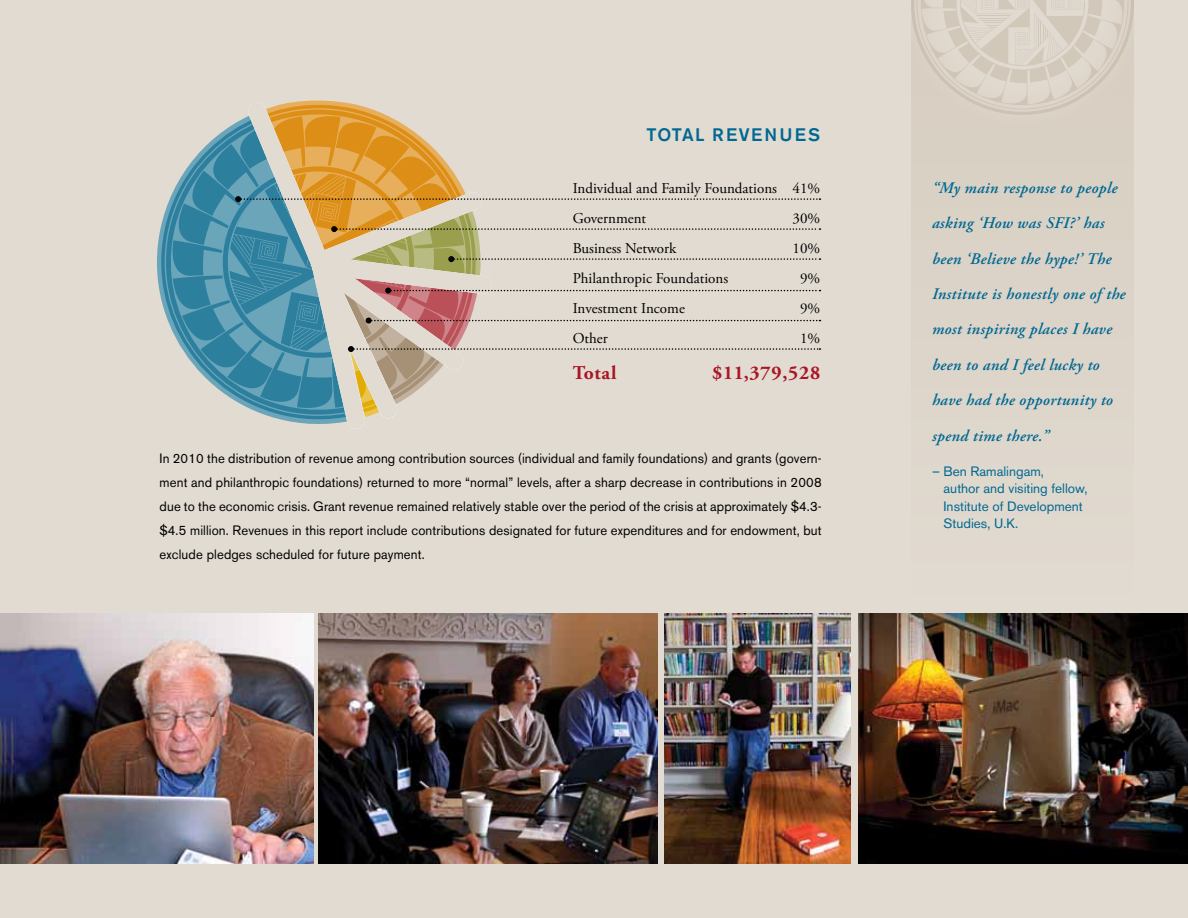
<style>
.page{position:relative;width:1188px;height:918px;background:#e2dbd1}
.page>*{position:absolute;margin:0;border:0;box-sizing:border-box;transform-origin:0 0}
.t1{font:700 19.5px "Adobe Garamond Pro";letter-spacing:.04em;color:#a91624}
.t2{font:500 18px "Akzidenz Grotesk BE";letter-spacing:.12em;color:#006892}
.t3{font:italic 600 16.2px/35.4px "Adobe Garamond Pro";letter-spacing:.02em;color:#006892}
.t4{font:15px/30px "Adobe Garamond Pro";color:#000}
.t5{font:13.5px/24px "Akzidenz Grotesk BE";letter-spacing:.01em;color:#000;text-align:justify}
.t6{font:13.5px/17.4px "Akzidenz Grotesk BE";color:#006892}
</style>
<div class="page">
<svg style="left:158px;top:133px;width:62px;height:258px"></svg>
<div style="left:911px;top:0;width:223px;height:608px;background:#ddd5ca"></div>
<svg style="left:911px;top:0;width:223px;height:115px"></svg>
<img style="left:0;top:614px;width:313px;height:250px">
<img style="left:664px;top:614px;width:186px;height:250px">
<img style="left:858px;top:614px;width:330px;height:250px">
<img style="left:319px;top:614px;width:339px;height:250px">
<svg style="left:220px;top:100px;width:600px;height:328px"></svg>
<h2 class="t2" style="left:647px;top:123px;width:173px">TOTAL REVENUES</h2>
<p class="t4" style="left:573px;top:174px;width:249px">Individual and Family Foundations 41%<br>Government</p>
<p class="t4" style="left:793px;top:204px;width:29px">30%</p>
<p class="t4" style="left:573px;top:234px;width:105px">Business Network</p>
<p class="t4" style="left:793px;top:234px;width:29px">10%</p>
<p class="t4" style="left:573px;top:264px;width:157px">Philanthropic Foundations</p>
<p class="t4" style="left:800px;top:264px;width:22px">9%</p>
<p class="t4" style="left:573px;top:294px;width:114px">Investment Income</p>
<p class="t4" style="left:800px;top:294px;width:22px">9%</p>
<p class="t4" style="left:573px;top:324px;width:37px">Other</p>
<p class="t4" style="left:800px;top:324px;width:22px">1%</p>
<h1 class="t1" style="left:573px;top:362px;width:45px">Total</h1>
<h1 class="t1" style="left:712px;top:362px;width:110px">$11,379,528</h1>
<p class="t5" style="left:160px;top:446px;width:664px">In 2010 the distribution of revenue among contribution sources (individual and family foundations) and grants (govern&shy;ment and philanthropic foundations) returned to more “normal” levels, after a sharp decrease in contributions in 2008 due to the economic crisis. Grant revenue remained relatively stable over the period of the crisis at approximately $4.3- $4.5 million. Revenues in this report include contributions designated for future expenditures and for endowment, but exclude pledges scheduled for future payment.</p>
<p class="t3" style="left:932px;top:171px;width:195px">“My main response to people asking ‘How was SFI?’ has been ‘Believe the hype!’ The<br>Institute is honestly one of the most inspiring places I have been to and I feel lucky to have had the opportunity to spend time there.”</p>
<p class="t6" style="left:944px;top:463px;width:146px;text-indent:-12px">– Ben Ramalingam,<br>author and visiting fellow,<br>Institute of Development<br>Studies, U.K.</p>
</div>
